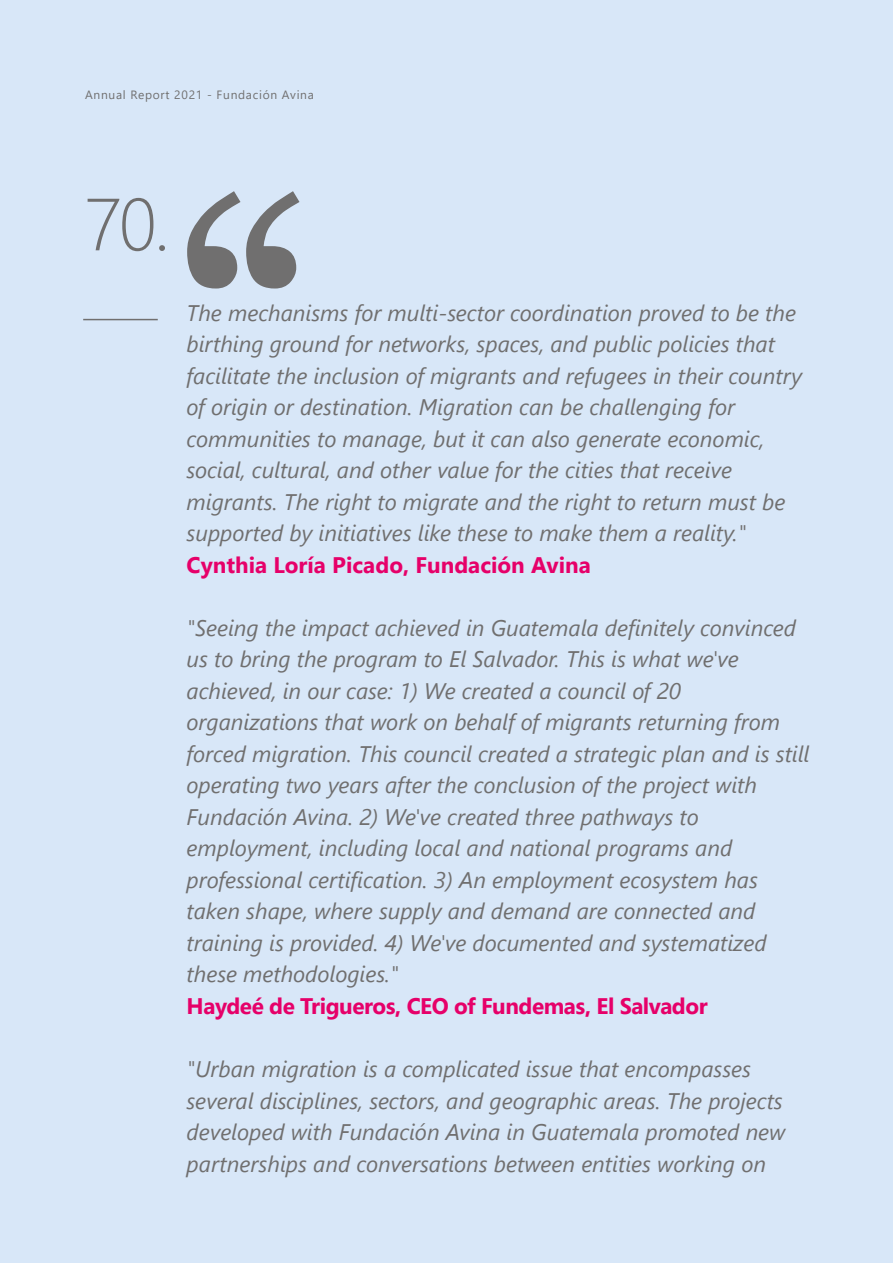
<style>
.page{position:relative;width:893px;height:1263px;background:#d8e7f8}
.page>*{position:absolute;margin:0;border:0;box-sizing:border-box;transform-origin:0 0}
.t1{font:300 73.65px "Segoe UI";color:#706f6f}
.t2{font:italic 22.5px/31.5px "Segoe UI";color:#706f6f}
.t3{font:700 22.5px "Segoe UI";letter-spacing:-.02em;color:#e60069}
.t4{font:700 22.5px "Segoe UI";color:#e60069}
.t5{font:12px "Segoe UI";letter-spacing:.06em;color:#706f6f}
</style>
<div class="page">
<hr style="left:83px;top:319px;width:75px;height:1px;background:#706f6f">
<svg style="left:187px;top:191px;width:112px;height:97px"></svg>
<p class="t5" style="left:85px;top:84px;width:230px">Annual Report 2021 - Fundación Avina</p>
<h1 class="t1" style="left:85px;top:155px;width:87px">70.</h1>
<p class="t2" style="left:187px;top:293px;width:617px">The mechanisms for multi-sector coordination proved to be the birthing ground for networks, spaces, and public policies that facilitate the inclusion of migrants and refugees in their country of origin or destination. Migration can be challenging for communities to manage, but it can also generate economic, social, cultural, and other value for the cities that receive migrants. The right to migrate and the right to return must be supported by initiatives like these to make them a reality."</p>
<p class="t4" style="left:187px;top:549px;width:406px">Cynthia Loría Picado, Fundación Avina</p>
<p class="t2" style="left:187px;top:608px;width:624px">"Seeing the impact achieved in Guatemala definitely convinced us to bring the program to El Salvador. This is what we've achieved, in our case: 1) We created a council of 20 organizations that work on behalf of migrants returning from forced migration. This council created a strategic plan and is still operating two years after the conclusion of the project with Fundación Avina. 2) We've created three pathways to employment, including local and national programs and professional certification. 3) An employment ecosystem has taken shape, where supply and demand are connected and training is provided. 4) We've documented and systematized these methodologies."</p>
<p class="t3" style="left:187px;top:990px;width:523px">Haydeé de Trigueros, CEO of Fundemas, El Salvador</p>
<p class="t2" style="left:187px;top:1049px;width:600px">"Urban migration is a complicated issue that encompasses several disciplines, sectors, and geographic areas. The projects developed with Fundación Avina in Guatemala promoted new partnerships and conversations between entities working on</p>
</div>
